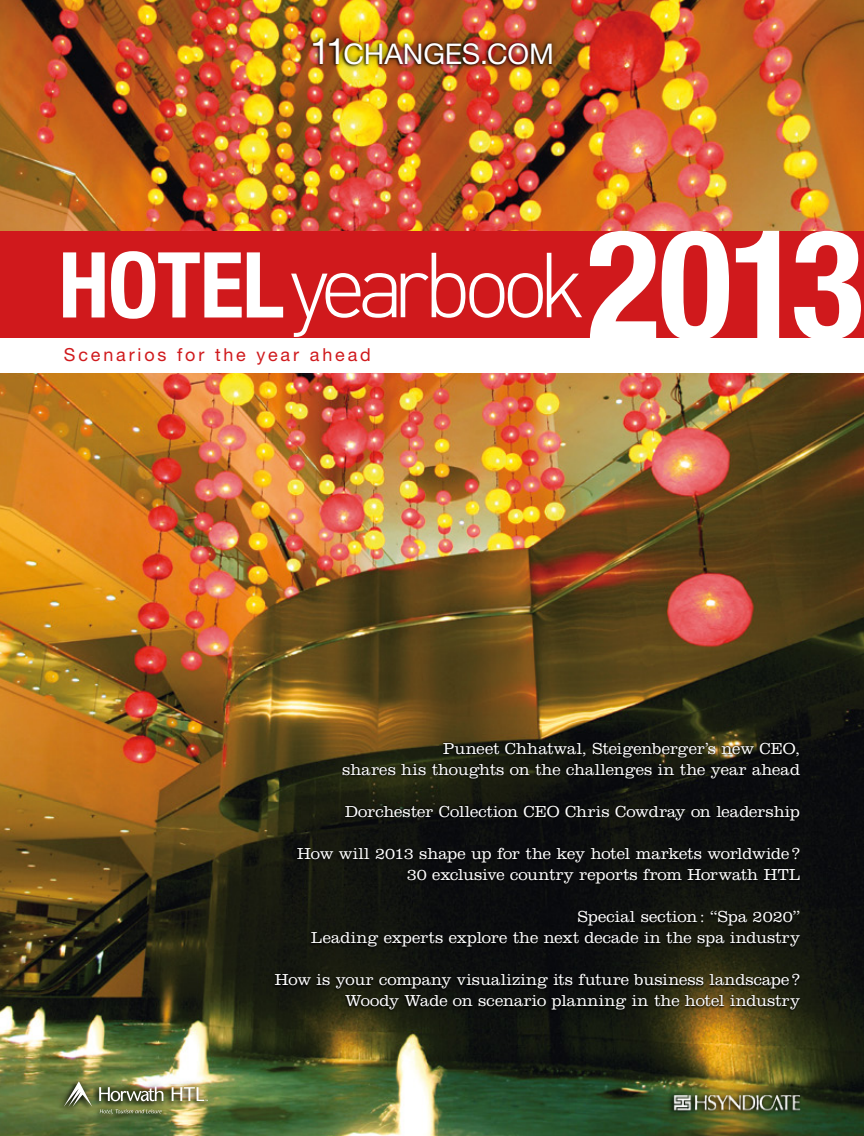
<style>
.page{position:relative;width:864px;height:1136px;background:#fff}
.page>*{position:absolute;margin:0;border:0;box-sizing:border-box;transform-origin:0 0}
.t1{font:700 condensed 151.8px "Helvetica Neue";color:#fff}
.t2{font:700 condensed 91.05px "Helvetica Neue";letter-spacing:-.015em;color:#fff}
.t3{font:28.5px "Helvetica Neue";letter-spacing:-.005em;color:#fff}
.t4{font:18px "Helvetica Neue";color:#d0191c}
.t5{font:300 16.5px/21px "Clarendon";color:#fff;text-align:right}
.s1{font-size:36px}
</style>
<div class="page">
<img style="left:0;top:0;width:863px;height:1135px">
<div style="left:0;top:231px;width:863px;height:110px;background:#d0191c"></div>
<svg style="left:291px;top:253px;width:291px;height:84px"></svg>
<div style="left:0;top:338px;width:863px;height:34px;background:#fff"></div>
<div style="left:274px;top:741px;width:526px;height:269px;background:#000;opacity:.8"></div>
<div style="left:667px;top:1093px;width:134px;height:22px;background:#000;opacity:.85"></div>
<div style="left:669px;top:1090px;width:134px;height:24px;background:#000;opacity:.75"></div>
<img style="left:672px;top:1095px;width:127px;height:15px">
<div style="left:57px;top:1074px;width:158px;height:46px;background:#000;opacity:.75"></div>
<svg style="left:64px;top:1081px;width:28px;height:25px"></svg>
<svg style="left:99px;top:1086px;width:64px;height:15px"></svg>
<svg style="left:100px;top:1108px;width:62px;height:6px"></svg>
<svg style="left:171px;top:1086px;width:37px;height:14px"></svg>
<div style="left:306px;top:31px;width:253px;height:41px;background:#000;opacity:.75"></div>
<h3 class="t3" style="left:310px;top:36px;width:245px"><span class="s1">11</span>Changes.com</h3>
<h2 class="t2" style="left:58px;top:230px;width:227px">HOTEL</h2>
<p class="t4" style="left:64px;top:344px;width:308px">Scenarios for the year ahead</p>
<h1 class="t1" style="left:587px;top:192px;width:278px">2013</h1>
<p class="t5" style="left:342px;top:737px;width:459px">Puneet Chhatwal, Steigenberger’s new CEO,<br>shares his thoughts on the challenges in the year ahead</p>
<p class="t5" style="left:345px;top:800px;width:456px">Dorchester Collection CEO Chris Cowdray on leadership</p>
<p class="t5" style="left:297px;top:842px;width:504px">How will 2013 shape up for the key hotel markets worldwide ?<br>30 exclusive country reports from Horwath HTL</p>
<p class="t5" style="left:311px;top:905px;width:490px">Special section: “Spa 2020”<br>Leading experts explore the next decade in the spa industry</p>
<p class="t5" style="left:275px;top:968px;width:526px">How is your company visualizing its future business landscape ?<br>Woody Wade on scenario planning in the hotel industry</p>
</div>
